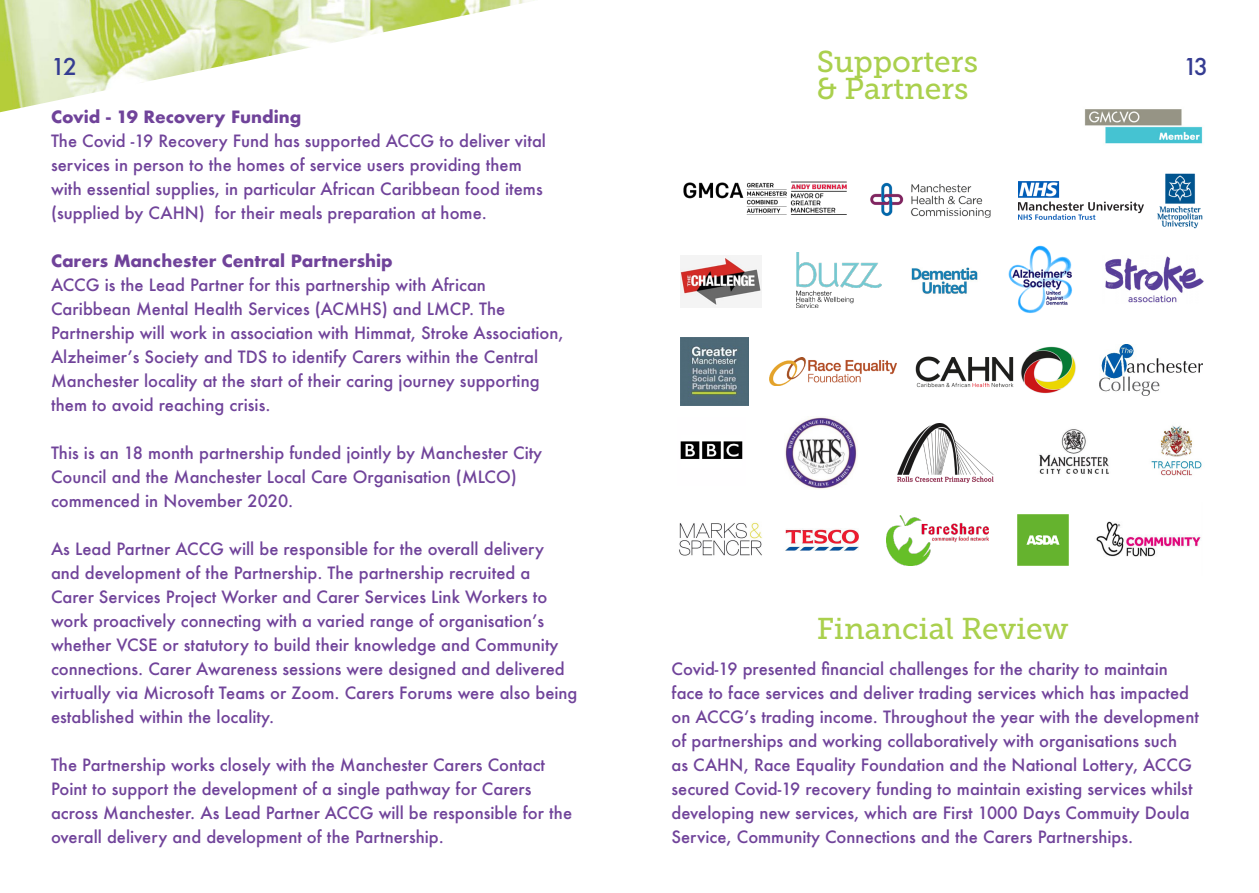
<style>
.page{position:relative;width:1259px;height:893px;background:#fff}
.page>*{position:absolute;margin:0;border:0;box-sizing:border-box;transform-origin:0 0}
.t1{font:30px "Museo Slab 500";color:#aad04d}
.t2{font:500 22.5px "Futura";color:#353c92}
.t3{font:500 16.5px/24px "Futura";color:#70439a}
.t4{font:700 16.5px "Futura";color:#70439a}
</style>
<div class="page">
<img style="left:0;top:0;width:535px;height:112px">
<img style="left:915px;top:346px;width:161px;height:47px">
<img style="left:1017px;top:514px;width:51px;height:51px">
<img style="left:1084px;top:109px;width:119px;height:35px">
<img style="left:911px;top:267px;width:67px;height:27px">
<img style="left:1018px;top:182px;width:125px;height:38px">
<img style="left:870px;top:182px;width:121px;height:36px">
<img style="left:683px;top:181px;width:164px;height:34px">
<img style="left:797px;top:253px;width:84px;height:55px">
<img style="left:1096px;top:521px;width:105px;height:36px">
<img style="left:1151px;top:425px;width:51px;height:51px">
<img style="left:1039px;top:429px;width:70px;height:45px">
<img style="left:1157px;top:173px;width:46px;height:55px">
<img style="left:785px;top:417px;width:72px;height:72px">
<img style="left:679px;top:522px;width:83px;height:34px">
<img style="left:680px;top:441px;width:63px;height:18px">
<img style="left:680px;top:256px;width:82px;height:51px">
<img style="left:886px;top:516px;width:103px;height:49px">
<img style="left:1008px;top:245px;width:64px;height:68px">
<img style="left:785px;top:528px;width:74px;height:23px">
<img style="left:1105px;top:256px;width:99px;height:47px">
<img style="left:1099px;top:344px;width:103px;height:51px">
<img style="left:897px;top:423px;width:97px;height:60px">
<img style="left:769px;top:358px;width:127px;height:27px">
<img style="left:680px;top:338px;width:68px;height:68px">
<p class="t2" style="left:51px;top:51px;width:27px">12</p>
<p class="t4" style="left:51px;top:105px;width:252px">Covid - 19 Recovery Funding</p>
<p class="t3" style="left:51px;top:129px;width:496px">The Covid -19 Recovery Fund has supported ACCG to deliver vital services in person to the homes of service users providing them with essential supplies, in particular African Caribbean food items (supplied by CAHN) for their meals preparation at home.</p>
<p class="t4" style="left:51px;top:249px;width:343px">Carers Manchester Central Partnership</p>
<p class="t3" style="left:51px;top:273px;width:514px">ACCG is the Lead Partner for this partnership with African Caribbean Mental Health Services (ACMHS) and LMCP. The Partnership will work in association with Himmat, Stroke Association, Alzheimer’s Society and TDS to identify Carers within the Central Manchester locality at the start of their caring journey supporting them to avoid reaching crisis.</p>
<p class="t3" style="left:51px;top:441px;width:493px">This is an 18 month partnership funded jointly by Manchester City<br>Council and the Manchester Local Care Organisation (MLCO) commenced in November 2020.</p>
<p class="t3" style="left:51px;top:537px;width:528px">As Lead Partner ACCG will be responsible for the overall delivery<br>and development of the Partnership. The partnership recruited a<br>Carer Services Project Worker and Carer Services Link Workers to work proactively connecting with a varied range of organisation’s whether VCSE or statutory to build their knowledge and Community connections. Carer Awareness sessions were designed and delivered virtually via Microsoft Teams or Zoom. Carers Forums were also being established within the locality.</p>
<p class="t3" style="left:51px;top:753px;width:522px">The Partnership works closely with the Manchester Carers Contact Point to support the development of a single pathway for Carers across Manchester. As Lead Partner ACCG will be responsible for the overall delivery and development of the Partnership.</p>
<p class="t1" style="left:817px;top:45px;width:163px">Supporters</p>
<p class="t1" style="left:817px;top:72px;width:153px">&amp; Partners</p>
<p class="t2" style="left:1183px;top:51px;width:26px">13</p>
<p class="t1" style="left:817px;top:611px;width:253px">Financial Review</p>
<p class="t3" style="left:671px;top:657px;width:529px">Covid-19 presented financial challenges for the charity to maintain face to face services and deliver trading services which has impacted on ACCG’s trading income. Throughout the year with the development of partnerships and working collaboratively with organisations such<br>as CAHN, Race Equality Foundation and the National Lottery, ACCG secured Covid-19 recovery funding to maintain existing services whilst developing new services, which are First 1000 Days Commuity Doula Service, Community Connections and the Carers Partnerships.</p>
</div>
